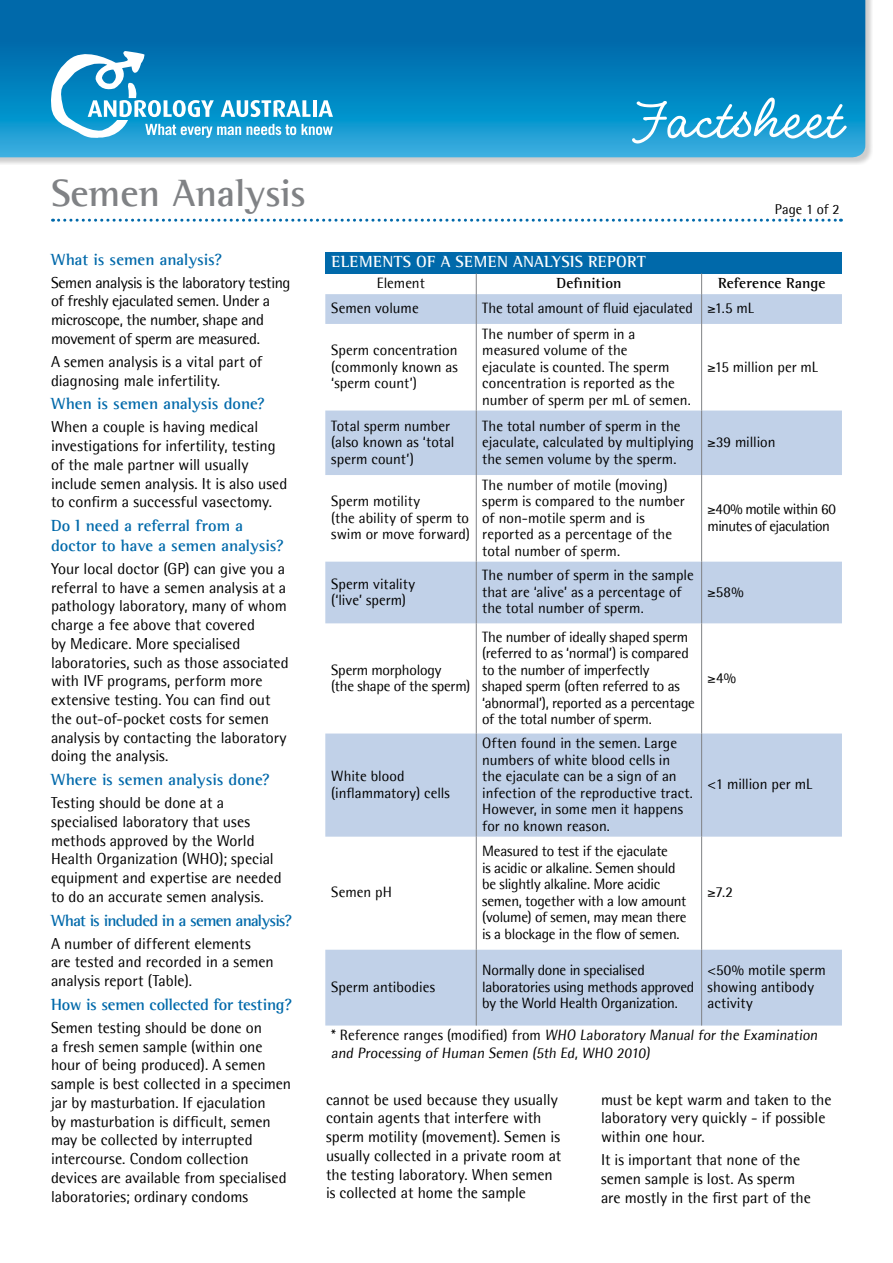
<style>
.page{position:relative;width:893px;height:1263px;background:#fff}
.page>*{position:absolute;margin:0;border:0;box-sizing:border-box;transform-origin:0 0}
.t1{font:62.7px "Casual Cursive Medium KA";color:#fff}
.HD01{font:700 39px "Rotis Semi Serif";color:#808285}
.HD02{font:700 16.5px/19.5px "Rotis Semi Serif";letter-spacing:-.005em;color:#0069aa}
.HD02-2{font:700 16.5px "Rotis Semi Serif";letter-spacing:-.045em;color:#0069aa}
.HEADER_T01{font:700 16.5px "Rotis Semi Serif";letter-spacing:.015em;color:#fff}
.BODY_COPY{font:15.9px/18.8px "Rotis Semi Sans";color:#000}
.BODY_COPY-2{font:15.9px/18.8px "Rotis Semi Sans";letter-spacing:-.02em;color:#000}
.BODY_TEXT_T01{font:15px/16.5px "Rotis Semi Sans";letter-spacing:-.005em;color:#000}
.FOOTER_AUTHOR{font:15px/17.2px "Rotis Semi Sans";color:#000}
.BODY_TEXT_T01-2{font:15px/16.5px "Rotis Semi Sans";letter-spacing:-.04em;color:#000}
.BODY_TEXT_T01-3{font:700 15px "Rotis Semi Serif";letter-spacing:.005em;color:#000}
.PAGE_NUMBERS{font:14.25px "Rotis Semi Sans";letter-spacing:.005em;color:#000}
</style>
<div class="page">
<div style="left:0;top:0;width:873px;height:165px;background:#000;opacity:.2"></div>
<svg style="left:0;top:0;width:865px;height:157px;background:#0a80bc"></svg>
<svg style="left:51px;top:51px;width:282px;height:87px"></svg>
<svg style="left:53px;top:219px;width:788px;height:3px"></svg>
<div style="left:325px;top:252px;width:517px;height:21px;background:#0069aa"></div>
<svg style="left:325px;top:294px;width:517px;height:731px"></svg>
<svg style="left:476px;top:273px;width:1px;height:21px"></svg>
<svg style="left:701px;top:273px;width:1px;height:21px"></svg>
<hr style="left:476px;top:294px;width:1px;height:30px;background:#808285">
<hr style="left:701px;top:294px;width:1px;height:30px;background:#808285">
<hr style="left:701px;top:324px;width:1px;height:86px;background:#808285">
<hr style="left:476px;top:410px;width:1px;height:65px;background:#808285">
<hr style="left:701px;top:410px;width:1px;height:65px;background:#808285">
<hr style="left:476px;top:475px;width:1px;height:87px;background:#808285">
<hr style="left:701px;top:475px;width:1px;height:87px;background:#808285">
<hr style="left:476px;top:562px;width:1px;height:61px;background:#808285">
<hr style="left:701px;top:562px;width:1px;height:61px;background:#808285">
<hr style="left:476px;top:623px;width:1px;height:110px;background:#808285">
<hr style="left:701px;top:623px;width:1px;height:110px;background:#808285">
<hr style="left:476px;top:733px;width:1px;height:104px;background:#808285">
<hr style="left:701px;top:733px;width:1px;height:104px;background:#808285">
<hr style="left:476px;top:837px;width:1px;height:113px;background:#808285">
<hr style="left:701px;top:837px;width:1px;height:113px;background:#808285">
<hr style="left:476px;top:950px;width:1px;height:75px;background:#808285">
<hr style="left:701px;top:950px;width:1px;height:75px;background:#808285">
<hr style="left:476px;top:324px;width:1px;height:86px;background:#808285">
<p class="HD01" style="left:51px;top:169px;width:256px">Semen Analysis</p>
<p class="HD02" style="left:51px;top:249px;width:172px">What is semen analysis?</p>
<p class="BODY_COPY-2" style="left:51px;top:273px;width:241px">Semen analysis is the laboratory testing of freshly ejaculated semen. Under a microscope, the number, shape and movement of sperm are measured.</p>
<p class="BODY_COPY" style="left:51px;top:352px;width:213px">A semen analysis is a vital part of diagnosing male infertility.</p>
<p class="HD02" style="left:51px;top:394px;width:215px">When is semen analysis done?</p>
<p class="BODY_COPY" style="left:51px;top:418px;width:238px">When a couple is having medical investigations for infertility, testing of the male partner will usually include semen analysis. It is also used to confirm a successful vasectomy.</p>
<p class="HD02" style="left:51px;top:516px;width:234px">Do I need a referral from a doctor to have a semen analysis?</p>
<p class="BODY_COPY" style="left:51px;top:559px;width:239px">Your local doctor (GP) can give you a referral to have a semen analysis at a pathology laboratory, many of whom charge a fee above that covered<br>by Medicare. More specialised laboratories, such as those associated with IVF programs, perform more extensive testing. You can find out the out-of-pocket costs for semen analysis by contacting the laboratory doing the analysis.</p>
<p class="HD02" style="left:51px;top:769px;width:220px">Where is semen analysis done?</p>
<p class="BODY_COPY" style="left:51px;top:793px;width:232px">Testing should be done at a specialised laboratory that uses methods approved by the World<br>Health Organization (WHO); special equipment and expertise are needed to do an accurate semen analysis.</p>
<p class="HD02-2" style="left:51px;top:910px;width:242px">What is included in a semen analysis?</p>
<p class="BODY_COPY" style="left:51px;top:934px;width:224px">A number of different elements are tested and recorded in a semen analysis report (Table).</p>
<p class="HD02" style="left:51px;top:994px;width:242px">How is semen collected for testing?</p>
<p class="BODY_COPY" style="left:51px;top:1018px;width:242px">Semen testing should be done on<br>a fresh semen sample (within one hour of being produced). A semen sample is best collected in a specimen jar by masturbation. If ejaculation<br>by masturbation is difficult, semen may be collected by interrupted intercourse. Condom collection devices are available from specialised laboratories; ordinary condoms</p>
<h1 class="t1" style="left:635px;top:88px;width:206px">Factsheet</h1>
<p class="PAGE_NUMBERS" style="left:775px;top:200px;width:66px">Page 1 of 2</p>
<p class="HEADER_T01" style="left:331px;top:252px;width:316px">ELEMENTS OF A SEMEN ANALYSIS REPORT</p>
<p class="BODY_TEXT_T01" style="left:377px;top:275px;width:50px">Element</p>
<p class="BODY_TEXT_T01-3" style="left:556px;top:274px;width:67px">Definition</p>
<p class="BODY_TEXT_T01-3" style="left:718px;top:274px;width:109px">Reference Range</p>
<p class="BODY_TEXT_T01" style="left:331px;top:300px;width:89px">Semen volume</p>
<p class="BODY_TEXT_T01" style="left:482px;top:300px;width:212px">The total amount of fluid ejaculated</p>
<p class="BODY_TEXT_T01" style="left:708px;top:300px;width:48px">≥1.5 mL</p>
<p class="BODY_TEXT_T01" style="left:331px;top:342px;width:128px;text-align:justify">Sperm concentration (commonly known as ‘sperm count’)</p>
<p class="BODY_TEXT_T01" style="left:482px;top:325px;width:210px">The number of sperm in a measured volume of the<br>ejaculate is counted. The sperm concentration is reported as the number of sperm per mL of semen.</p>
<p class="BODY_TEXT_T01" style="left:708px;top:358px;width:112px">≥15 million per mL</p>
<p class="BODY_TEXT_T01" style="left:331px;top:417px;width:125px">Total sperm number (also known as ‘total sperm count’)</p>
<p class="BODY_TEXT_T01" style="left:482px;top:417px;width:213px">The total number of sperm in the ejaculate, calculated by multiplying the semen volume by the sperm.</p>
<p class="BODY_TEXT_T01" style="left:331px;top:493px;width:140px">Sperm motility<br>(the ability of sperm to swim or move forward)</p>
<p class="BODY_TEXT_T01" style="left:482px;top:476px;width:204px">The number of motile (moving) sperm is compared to the number of non-motile sperm and is reported as a percentage of the total number of sperm.</p>
<p class="BODY_TEXT_T01" style="left:331px;top:575px;width:85px">Sperm vitality (‘live’ sperm)</p>
<p class="BODY_TEXT_T01" style="left:482px;top:567px;width:213px">The number of sperm in the sample that are ‘alive’ as a percentage of the total number of sperm.</p>
<p class="BODY_TEXT_T01" style="left:331px;top:661px;width:140px">Sperm morphology<br>(the shape of the sperm)</p>
<p class="BODY_TEXT_T01" style="left:331px;top:768px;width:120px">White blood (inflammatory) cells</p>
<p class="BODY_TEXT_T01" style="left:331px;top:884px;width:62px">Semen pH</p>
<p class="BODY_TEXT_T01" style="left:482px;top:628px;width:214px">The number of ideally shaped sperm (referred to as ‘normal’) is compared to the number of imperfectly<br>shaped sperm (often referred to as ‘abnormal’), reported as a percentage of the total number of sperm.</p>
<p class="BODY_TEXT_T01" style="left:482px;top:735px;width:212px">Often found in the semen. Large numbers of white blood cells in the ejaculate can be a sign of an infection of the reproductive tract.<br>However, in some men it happens for no known reason.</p>
<p class="BODY_TEXT_T01" style="left:482px;top:843px;width:206px">Measured to test if the ejaculate<br>is acidic or alkaline. Semen should be slightly alkaline. More acidic semen, together with a low amount (volume) of semen, may mean there is a blockage in the flow of semen.</p>
<p class="BODY_TEXT_T01" style="left:708px;top:434px;width:69px">≥39 million</p>
<p class="BODY_TEXT_T01-2" style="left:708px;top:501px;width:130px">≥40% motile within 60 minutes of ejaculation</p>
<p class="BODY_TEXT_T01" style="left:708px;top:583px;width:37px">≥58%</p>
<p class="BODY_TEXT_T01" style="left:708px;top:669px;width:30px">≥4%</p>
<p class="BODY_TEXT_T01" style="left:708px;top:776px;width:106px">&lt;1 million per mL</p>
<p class="BODY_TEXT_T01" style="left:708px;top:884px;width:27px">≥7.2</p>
<p class="BODY_TEXT_T01" style="left:482px;top:962px;width:214px">Normally done in specialised laboratories using methods approved by the World Health Organization.</p>
<p class="BODY_TEXT_T01" style="left:708px;top:962px;width:120px">&lt;50% motile sperm showing antibody activity</p>
<p class="FOOTER_AUTHOR" style="left:331px;top:1026px;width:490px">* Reference ranges (modified) from WHO Laboratory Manual for the Examination and Processing of Human Semen (5th Ed, WHO 2010)</p>
<p class="BODY_TEXT_T01" style="left:331px;top:978px;width:105px">Sperm antibodies</p>
<p class="BODY_COPY" style="left:326px;top:1089px;width:237px">cannot be used because they usually contain agents that interfere with sperm motility (movement). Semen is usually collected in a private room at the testing laboratory. When semen is collected at home the sample</p>
<p class="BODY_COPY" style="left:601px;top:1089px;width:232px">must be kept warm and taken to the laboratory very quickly - if possible within one hour.</p>
<p class="BODY_COPY" style="left:601px;top:1150px;width:211px">It is important that none of the semen sample is lost. As sperm are mostly in the first part of the</p>
</div>
